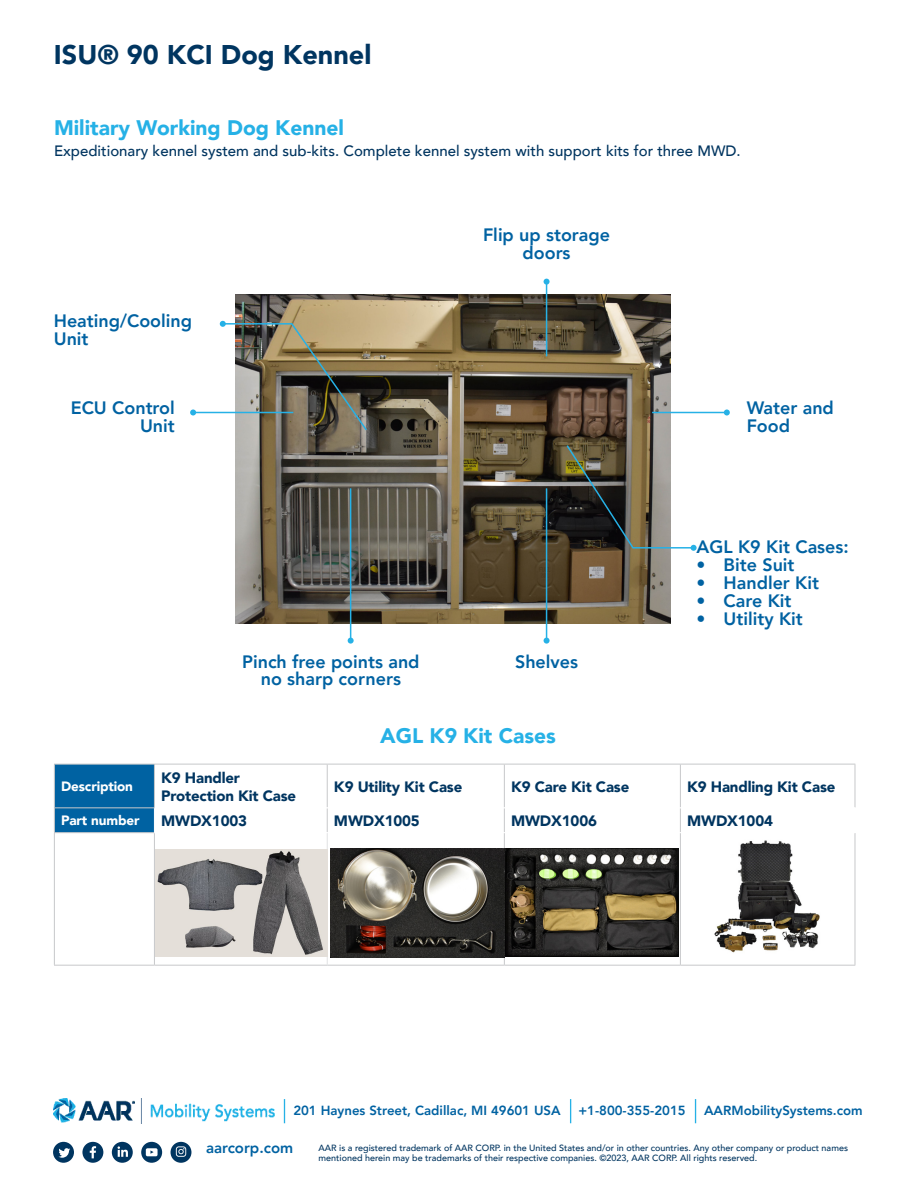
<style>
.page{position:relative;width:918px;height:1188px;background:#fff}
.page>*{position:absolute;margin:0;border:0;box-sizing:border-box;transform-origin:0 0}
.Headline_-_Dark_Blue{font:900 27px "Avenir LT Pro";color:#003560}
.Subhead_-Light_Blue{font:900 21px "Avenir LT Pro";color:#26b1e6}
.t1{font:800 17.85px/17.9px "Avenir LT Pro";color:#0062a2}
.Chart_-_Header{font:900 15px "Avenir LT Pro";letter-spacing:-.01em;color:#003560}
.Body_Copy{font:500 15px "Avenir";color:#003560}
.t2{font:800 15px "Avenir LT Pro";color:#0062a2}
.Chart_-_Header-2{font:900 13.5px "Avenir LT Pro";letter-spacing:-.01em;color:#fff}
.t3{font:800 13.2px "Avenir LT Pro";color:#0062a2}
.t4{font:500 9px/10.5px "Avenir";color:#003560}
</style>
<div class="page">
<img style="left:53px;top:1098px;width:221px;height:26px">
<svg style="left:284px;top:1099px;width:1px;height:24px"></svg>
<svg style="left:570px;top:1099px;width:1px;height:24px"></svg>
<svg style="left:695px;top:1099px;width:1px;height:24px"></svg>
<svg style="left:141px;top:1142px;width:21px;height:21px"></svg>
<svg style="left:53px;top:1142px;width:21px;height:21px"></svg>
<svg style="left:112px;top:1142px;width:21px;height:21px"></svg>
<svg style="left:82px;top:1142px;width:21px;height:21px"></svg>
<svg style="left:171px;top:1142px;width:20px;height:21px"></svg>
<hr style="left:154px;top:764px;width:173px;height:1px;background:#c7c8ca">
<hr style="left:327px;top:764px;width:177px;height:1px;background:#c7c8ca">
<hr style="left:504px;top:764px;width:176px;height:1px;background:#c7c8ca">
<hr style="left:680px;top:764px;width:175px;height:1px;background:#c7c8ca">
<hr style="left:54px;top:833px;width:1px;height:132px;background:#c7c8ca">
<hr style="left:154px;top:833px;width:1px;height:132px;background:#c7c8ca">
<hr style="left:327px;top:764px;width:1px;height:43px;background:#c7c8ca">
<hr style="left:504px;top:764px;width:1px;height:43px;background:#c7c8ca">
<hr style="left:680px;top:764px;width:1px;height:43px;background:#c7c8ca">
<hr style="left:855px;top:764px;width:1px;height:43px;background:#c7c8ca">
<svg style="left:327px;top:808px;width:1px;height:24px"></svg>
<svg style="left:504px;top:808px;width:1px;height:24px"></svg>
<svg style="left:680px;top:808px;width:1px;height:24px"></svg>
<hr style="left:504px;top:833px;width:1px;height:132px;background:#c7c8ca">
<hr style="left:680px;top:833px;width:1px;height:132px;background:#c7c8ca">
<hr style="left:855px;top:833px;width:1px;height:132px;background:#c7c8ca">
<hr style="left:54px;top:965px;width:100px;height:1px;background:#c7c8ca">
<hr style="left:154px;top:965px;width:173px;height:1px;background:#c7c8ca">
<hr style="left:327px;top:965px;width:177px;height:1px;background:#c7c8ca">
<hr style="left:504px;top:965px;width:176px;height:1px;background:#c7c8ca">
<hr style="left:680px;top:965px;width:175px;height:1px;background:#c7c8ca">
<hr style="left:327px;top:833px;width:1px;height:132px;background:#e1e2e4">
<svg style="left:54px;top:764px;width:101px;height:69px;background:#0b67a4"></svg>
<hr style="left:154px;top:832px;width:173px;height:1px;background:#fff">
<img style="left:236px;top:294px;width:434px;height:330px">
<svg style="left:565px;top:444px;width:132px;height:107px"></svg>
<svg style="left:220px;top:321px;width:148px;height:111px;background:#87806d"></svg>
<hr style="left:652px;top:412px;width:75px;height:1px;background:#26b1e6">
<svg style="left:724px;top:410px;width:6px;height:6px"></svg>
<hr style="left:546px;top:282px;width:1px;height:74px;background:#26b1e6">
<svg style="left:544px;top:279px;width:6px;height:6px"></svg>
<hr style="left:193px;top:412px;width:100px;height:1px;background:#26b1e6">
<svg style="left:190px;top:410px;width:6px;height:6px"></svg>
<hr style="left:350px;top:488px;width:1px;height:153px;background:#26b1e6">
<svg style="left:348px;top:638px;width:6px;height:6px"></svg>
<hr style="left:546px;top:488px;width:1px;height:153px;background:#26b1e6">
<svg style="left:544px;top:638px;width:6px;height:6px"></svg>
<img style="left:156px;top:849px;width:171px;height:108px">
<img style="left:330px;top:848px;width:174px;height:109px">
<img style="left:714px;top:840px;width:106px;height:113px">
<img style="left:506px;top:849px;width:173px;height:108px">
<p class="Headline_-_Dark_Blue" style="left:54px;top:38px;width:319px">ISU® 90 KCI Dog Kennel</p>
<p class="Subhead_-Light_Blue" style="left:54px;top:115px;width:292px">Military Working Dog Kennel</p>
<p class="Body_Copy" style="left:54px;top:138px;width:688px">Expeditionary kennel system and sub-kits. Complete kennel system with support kits for three MWD.</p>
<p class="t1" style="left:54px;top:312px;width:140px">Heating/Cooling<br>Unit</p>
<p class="t1" style="left:71px;top:399px;width:106px;text-align:right">ECU Control<br>Unit</p>
<p class="t1" style="left:483px;top:226px;width:129px;text-align:center">Flip up storage doors</p>
<p class="t1" style="left:242px;top:653px;width:179px;text-align:center">Pinch free points and no sharp corners</p>
<p class="t1" style="left:515px;top:653px;width:65px">Shelves</p>
<p class="Subhead_-Light_Blue" style="left:380px;top:723px;width:177px">AGL K9 Kit Cases</p>
<p class="t1" style="left:747px;top:399px;width:89px">Water and<br>Food</p>
<p class="t1" style="left:697px;top:538px;width:154px">AGL K9 Kit Cases:</p>
<p class="t1" style="left:697px;top:556px;width:99px">• Bite Suit</p>
<p class="t1" style="left:697px;top:574px;width:124px">• Handler Kit</p>
<p class="t1" style="left:697px;top:592px;width:96px">• Care Kit</p>
<p class="t1" style="left:697px;top:610px;width:108px">• Utility Kit</p>
<p class="Chart_-_Header-2" style="left:61px;top:778px;width:73px">Description</p>
<p class="Chart_-_Header" style="left:161px;top:768px;width:80px">K9 Handler</p>
<p class="Chart_-_Header" style="left:161px;top:786px;width:137px">Protection Kit Case</p>
<p class="Chart_-_Header" style="left:334px;top:777px;width:130px">K9 Utility Kit Case</p>
<p class="Chart_-_Header" style="left:511px;top:777px;width:120px">K9 Care Kit Case</p>
<p class="Chart_-_Header" style="left:687px;top:777px;width:150px">K9 Handling Kit Case</p>
<p class="Chart_-_Header-2" style="left:61px;top:812px;width:80px">Part number</p>
<p class="Chart_-_Header" style="left:161px;top:812px;width:87px">MWDX1003</p>
<p class="Chart_-_Header" style="left:334px;top:812px;width:87px">MWDX1005</p>
<p class="Chart_-_Header" style="left:511px;top:812px;width:87px">MWDX1006</p>
<p class="Chart_-_Header" style="left:687px;top:812px;width:87px">MWDX1004</p>
<h3 class="t3" style="left:293px;top:1102px;width:269px">201 Haynes Street, Cadillac, MI 49601 USA</h3>
<h3 class="t3" style="left:578px;top:1102px;width:109px">+1-800-355-2015</h3>
<h3 class="t3" style="left:704px;top:1102px;width:160px">AARMobilitySystems.com</h3>
<h3 class="t2" style="left:206px;top:1139px;width:89px">aarcorp.com</h3>
<p class="t4" style="left:319px;top:1142px;width:531px">AAR is a registered trademark of AAR CORP. in the United States and/or in other countries. Any other company or product names mentioned herein may be trademarks of their respective companies. ©2023, AAR CORP. All rights reserved.</p>
</div>
